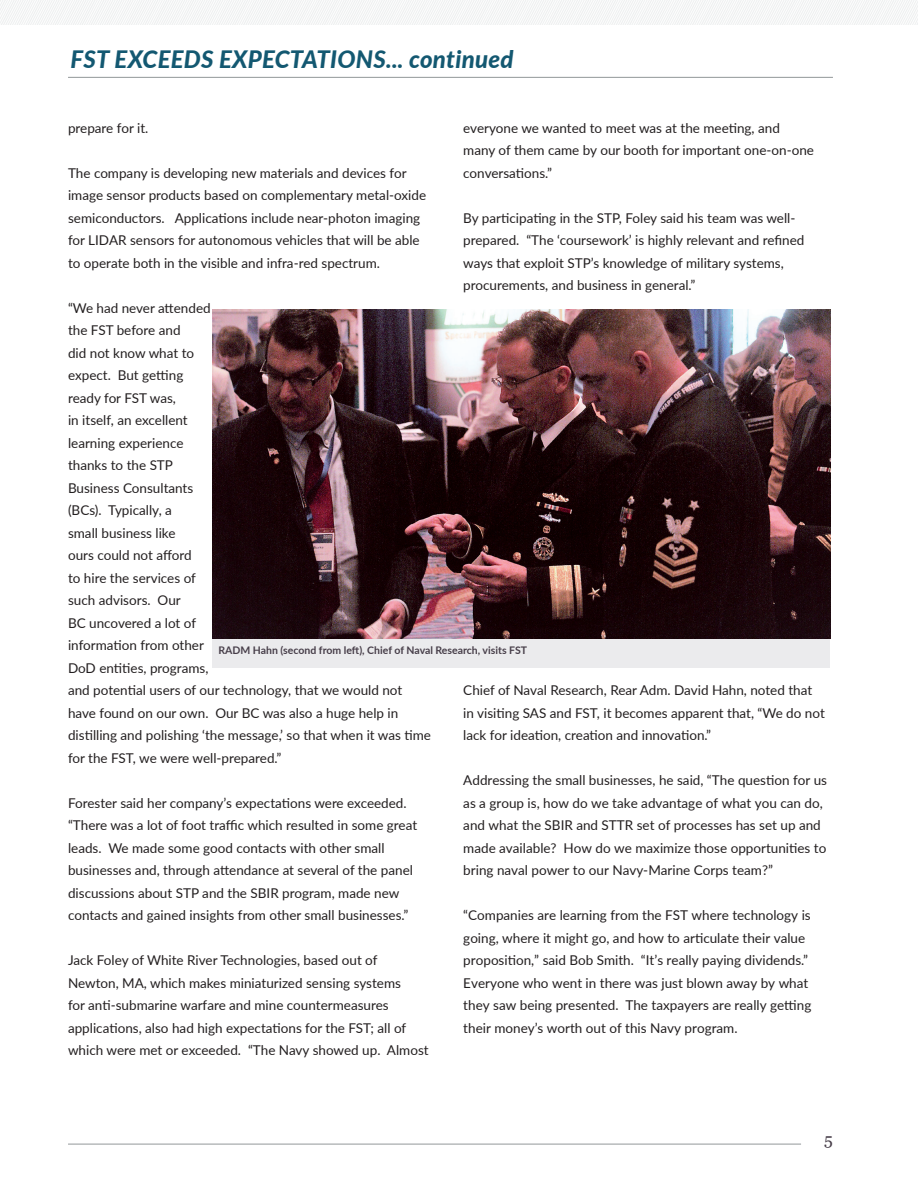
<style>
.page{position:relative;width:918px;height:1188px;background:#fff}
.page>*{position:absolute;margin:0;border:0;box-sizing:border-box;transform-origin:0 0}
.t1{font:italic 800 24px "Lato";letter-spacing:.01em;color:#135871}
.t2{font:16.5px "Georgia";color:#473e49}
.t3{font:13.5px/22.5px "Lato";color:#231f20}
.t4{font:700 10.5px "Lato";color:#473e49}
</style>
<div class="page">
<hr style="left:68px;top:1144px;width:733px;height:1px;background:#929799">
<hr style="left:68px;top:77px;width:765px;height:1px;background:#929799">
<div style="left:212px;top:638px;width:618px;height:30px;background:#ebebed"></div>
<img style="left:213px;top:309px;width:617px;height:330px">
<h1 class="t1" style="left:71px;top:41px;width:445px">FST EXCEEDS EXPECTATIONS... continued</h1>
<p class="t3" style="left:68px;top:116px;width:82px">prepare for it.</p>
<p class="t3" style="left:68px;top:161px;width:360px">The company is developing new materials and devices for image sensor products based on complementary metal-oxide semiconductors. Applications include near-photon imaging for LIDAR sensors for autonomous vehicles that will be able to operate both in the visible and infra-red spectrum.</p>
<p class="t3" style="left:68px;top:296px;width:365px">“We had never attended<br>the FST before and<br>did not know what to<br>expect. But getting<br>ready for FST was,<br>in itself, an excellent<br>learning experience<br>thanks to the STP<br>Business Consultants<br>(BCs). Typically, a<br>small business like<br>ours could not afford<br>to hire the services of<br>such advisors. Our<br>BC uncovered a lot of<br>information from other<br>DoD entities, programs,<br>and potential users of our technology, that we would not have found on our own. Our BC was also a huge help in distilling and polishing ‘the message,’ so that when it was time for the FST, we were well-prepared.”</p>
<p class="t3" style="left:68px;top:791px;width:351px">Forester said her company’s expectations were exceeded. “There was a lot of foot traffic which resulted in some great leads. We made some good contacts with other small businesses and, through attendance at several of the panel discussions about STP and the SBIR program, made new contacts and gained insights from other small businesses.”</p>
<p class="t3" style="left:68px;top:948px;width:362px">Jack Foley of White River Technologies, based out of Newton, MA, which makes miniaturized sensing systems<br>for anti-submarine warfare and mine countermeasures applications, also had high expectations for the FST; all of which were met or exceeded. “The Navy showed up. Almost</p>
<p class="t3" style="left:463px;top:116px;width:352px">everyone we wanted to meet was at the meeting, and many of them came by our booth for important one-on-one conversations.”</p>
<p class="t3" style="left:463px;top:206px;width:343px">By participating in the STP, Foley said his team was well&shy;prepared. “The ‘coursework’ is highly relevant and refined ways that exploit STP’s knowledge of military systems, procurements, and business in general.”</p>
<p class="t4" style="left:218px;top:642px;width:310px">RADM Hahn (second from left), Chief of Naval Research, visits FST</p>
<p class="t3" style="left:463px;top:678px;width:363px">Chief of Naval Research, Rear Adm. David Hahn, noted that in visiting SAS and FST, it becomes apparent that, “We do not lack for ideation, creation and innovation.”</p>
<p class="t3" style="left:463px;top:768px;width:365px">Addressing the small businesses, he said, “The question for us as a group is, how do we take advantage of what you can do, and what the SBIR and STTR set of processes has set up and made available? How do we maximize those opportunities to bring naval power to our Navy-Marine Corps team?”</p>
<p class="t3" style="left:463px;top:903px;width:350px">“Companies are learning from the FST where technology is going, where it might go, and how to articulate their value proposition,” said Bob Smith. “It’s really paying dividends.” Everyone who went in there was just blown away by what they saw being presented. The taxpayers are really getting their money’s worth out of this Navy program.</p>
<p class="t2" style="left:824px;top:1127px;width:10px">5</p>
</div>
